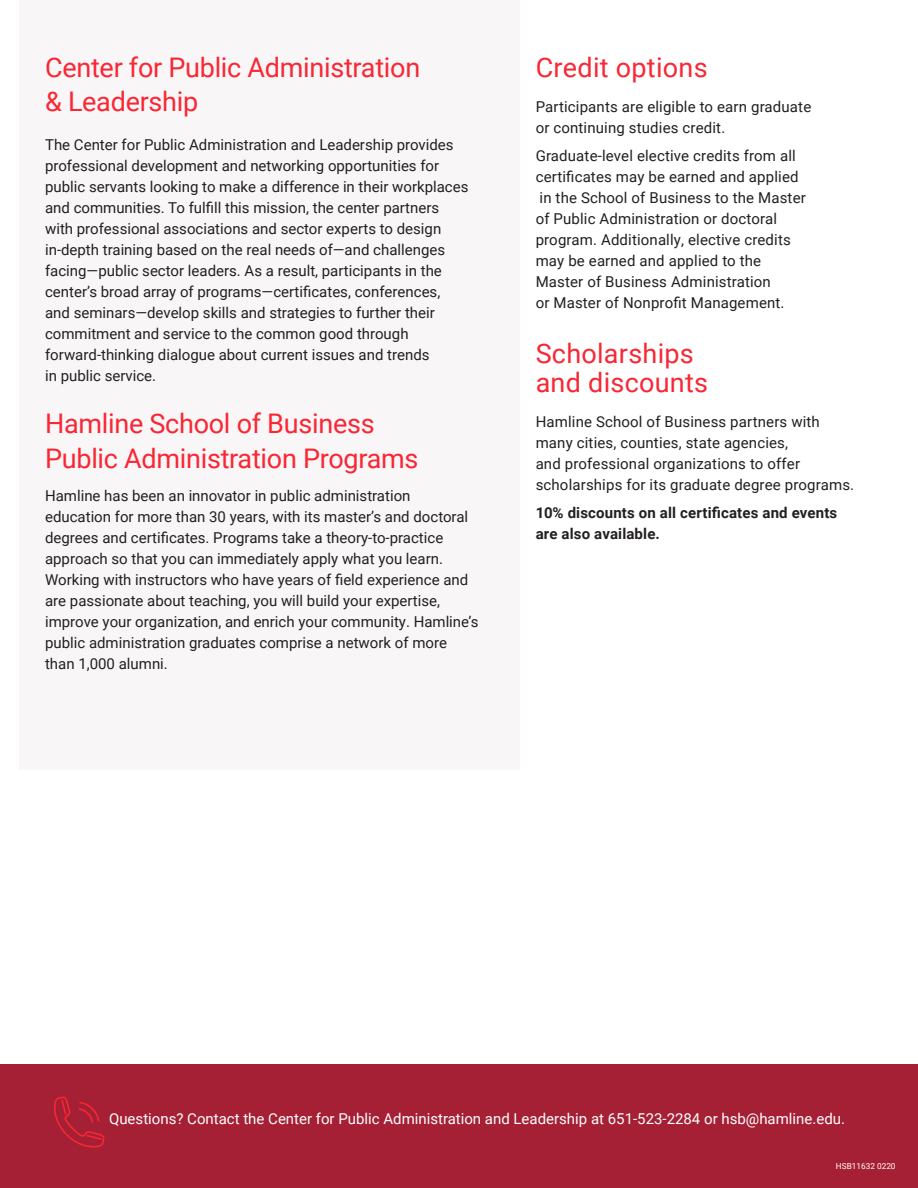
<style>
.page{position:relative;width:918px;height:1188px;background:#fff}
.page>*{position:absolute;margin:0;border:0;box-sizing:border-box;transform-origin:0 0}
.Blue_Subheads{font:27px/34.5px "Roboto";letter-spacing:-.01em;color:#f92634}
.Blue_Subheads-2{font:27px/28.5px "Roboto";letter-spacing:.01em;color:#f92634}
.Blue_Subheads-3{font:15px/21px "Roboto";color:#231f20}
.body_copy{font:15px/21px "Roboto";letter-spacing:.01em;color:#231f20}
.Bottom_bar_copy{font:15px "Roboto";color:#fff}
.body_copy-2{font:700 15px/21px "Roboto";letter-spacing:.01em;color:#231f20}
.Serif_Body_Copy_Fron{font:8.25px "Roboto";color:#fff}
</style>
<div class="page">
<div style="left:19px;top:0;width:500px;height:770px;background:#f9f6f7"></div>
<div style="left:0;top:1065px;width:918px;height:123px;background:#a62035"></div>
<svg style="left:54px;top:1097px;width:51px;height:50px"></svg>
<p class="Blue_Subheads" style="left:45px;top:49px;width:377px">Center for Public Administration &amp; Leadership</p>
<p class="Blue_Subheads-3" style="left:45px;top:134px;width:425px">The Center for Public Administration and Leadership provides professional development and networking opportunities for public servants looking to make a difference in their workplaces and communities. To fulfill this mission, the center partners with professional associations and sector experts to design in-depth training based on the real needs of—and challenges facing—public sector leaders. As a result, participants in the center’s broad array of programs—certificates, conferences, and seminars—develop skills and strategies to further their commitment and service to the common good through forward-thinking dialogue about current issues and trends<br>in public service.</p>
<p class="Blue_Subheads" style="left:45px;top:405px;width:375px">Hamline School of Business<br>Public Administration Programs</p>
<p class="Blue_Subheads-3" style="left:45px;top:485px;width:435px">Hamline has been an innovator in public administration education for more than 30 years, with its master’s and doctoral degrees and certificates. Programs take a theory-to-practice approach so that you can immediately apply what you learn.<br>Working with instructors who have years of field experience and are passionate about teaching, you will build your expertise, improve your organization, and enrich your community. Hamline’s public administration graduates comprise a network of more than 1,000 alumni.</p>
<p class="Blue_Subheads-2" style="left:536px;top:52px;width:173px">Credit options</p>
<p class="body_copy" style="left:536px;top:96px;width:277px">Participants are eligible to earn graduate or continuing studies credit.</p>
<p class="body_copy" style="left:536px;top:145px;width:272px">Graduate-level elective credits from all certificates may be earned and applied in the School of Business to the Master of Public Administration or doctoral program. Additionally, elective credits may be earned and applied to the Master of Business Administration<br>or Master of Nonprofit Management.</p>
<p class="Blue_Subheads-2" style="left:536px;top:339px;width:174px">Scholarships and discounts</p>
<p class="body_copy" style="left:536px;top:410px;width:320px">Hamline School of Business partners with many cities, counties, state agencies,<br>and professional organizations to offer scholarships for its graduate degree programs.</p>
<p class="body_copy-2" style="left:536px;top:501px;width:303px">10% discounts on all certificates and events are also available.</p>
<p class="Bottom_bar_copy" style="left:109px;top:1108px;width:737px">Questions? Contact the Center for Public Administration and Leadership at 651-523-2284 or hsb@hamline.edu.</p>
<p class="Serif_Body_Copy_Fron" style="left:836px;top:1161px;width:61px">HSB11632 0220</p>
</div>
